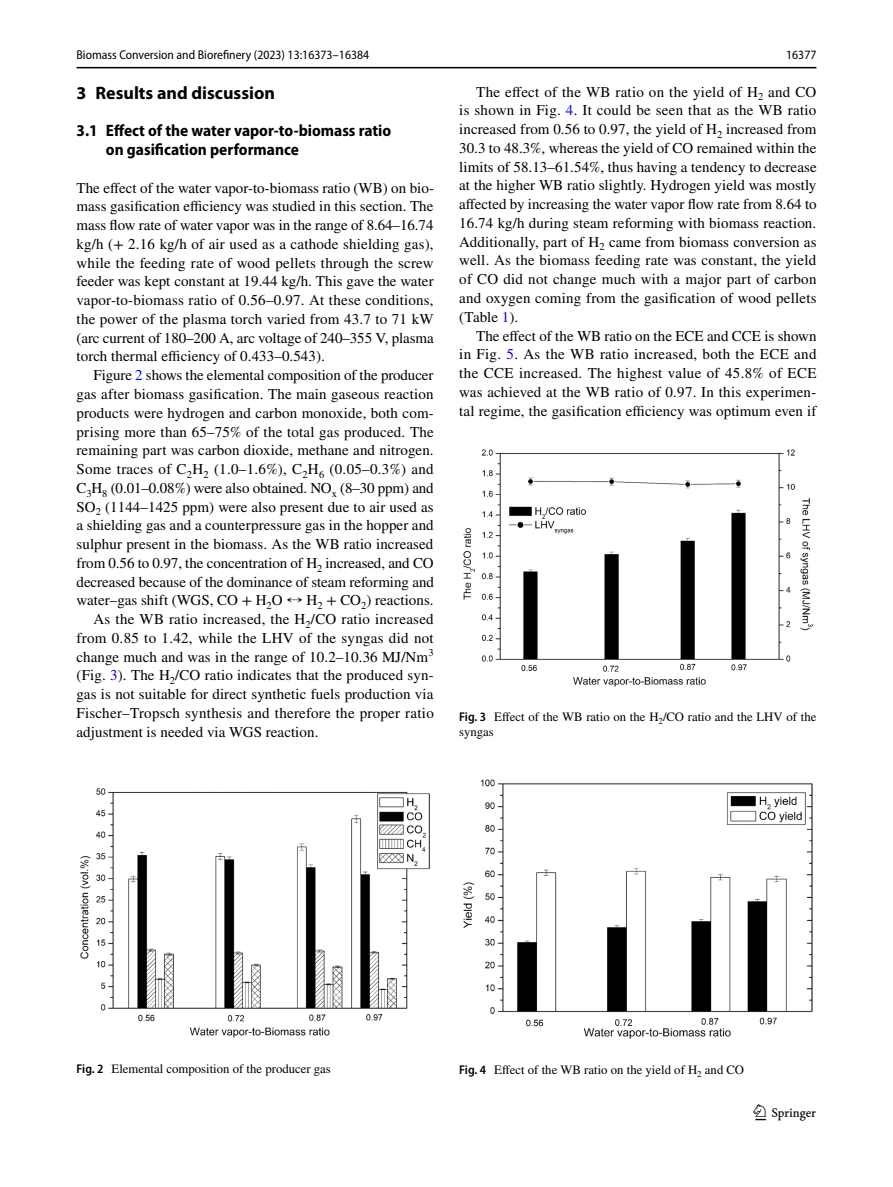
<style>
.page{position:relative;width:893px;height:1187px;background:#fff}
.page>*{position:absolute;margin:0;border:0;box-sizing:border-box;transform-origin:0 0}
.t1{font:22.5px "Springnew Regular 3";color:#000}
.t2{font:700 18px "Myriad Pro";color:#000}
.t3{font:700 semi-condensed 16.5px/18.8px "Myriad Pro";color:#000}
.t4{font:15px/18.8px "STIX";letter-spacing:.005em;color:#000;text-align:justify}
.t5{font:12.75px/15px "STIX";color:#000}
.t6{font:semi-condensed 12.75px "Myriad Pro";color:#000}
.s1{color:#00f}
.s2{font-family:"Code 2000"}
.s3{font-family:"Myriad Pro";font-weight:600;font-stretch:semi-condensed}
</style>
<div class="page">
<hr style="left:77px;top:67px;width:739px;height:1px;background:#000">
<img style="left:81px;top:788px;width:348px;height:249px">
<img style="left:463px;top:449px;width:349px;height:237px">
<img style="left:463px;top:780px;width:349px;height:258px">
<p class="t6" style="left:77px;top:48px;width:294px">Biomass Conversion and Biorefinery (2023) 13:16373–16384</p>
<p class="t6" style="left:786px;top:48px;width:32px">16377</p>
<p class="t2" style="left:77px;top:81px;width:200px">3 Results and discussion</p>
<p class="t3" style="left:106px;top:122px;width:287px;text-indent:-29px">3.1 Effect of the water vapor‑to‑biomass ratio on gasification performance</p>
<p class="t4" style="left:77px;top:179px;width:359px">The effect of the water vapor-to-biomass ratio (WB) on bio&shy;mass gasification efficiency was studied in this section. The mass flow rate of water vapor was in the range of 8.64–16.74 kg/h (+ 2.16 kg/h of air used as a cathode shielding gas), while the feeding rate of wood pellets through the screw feeder was kept constant at 19.44 kg/h. This gave the water vapor-to-biomass ratio of 0.56–0.97. At these conditions, the power of the plasma torch varied from 43.7 to 71 kW (arc current of 180–200 A, arc voltage of 240–355 V, plasma torch thermal efficiency of 0.433–0.543).</p>
<p class="t4" style="left:94px;top:367px;width:341px">Figure <span class="s1">2</span> shows the elemental composition of the producer</p>
<p class="t4" style="left:77px;top:385px;width:359px">gas after biomass gasification. The main gaseous reaction</p>
<p class="t4" style="left:77px;top:404px;width:359px">products were hydrogen and carbon monoxide, both com-</p>
<p class="t4" style="left:77px;top:423px;width:359px">prising more than 65–75% of the total gas produced. The</p>
<p class="t4" style="left:77px;top:442px;width:359px">remaining part was carbon dioxide, methane and nitrogen.</p>
<p class="t4" style="left:77px;top:460px;width:359px">Some traces of C<sub>2</sub>H<sub>2</sub> (1.0–1.6%), C<sub>2</sub>H<sub>6</sub> (0.05–0.3%) and</p>
<p class="t4" style="left:77px;top:479px;width:359px">C<sub>3</sub>H<sub>8</sub> (0.01–0.08%) were also obtained. NO<sub>x</sub> (8–30 ppm) and</p>
<p class="t4" style="left:77px;top:498px;width:359px">SO<sub>2</sub> (1144–1425 ppm) were also present due to air used as</p>
<p class="t4" style="left:77px;top:517px;width:359px">a shielding gas and a counterpressure gas in the hopper and</p>
<p class="t4" style="left:77px;top:535px;width:358px">sulphur present in the biomass. As the WB ratio increased</p>
<p class="t4" style="left:77px;top:554px;width:359px">from 0.56 to 0.97, the concentration of H<sub>2</sub> increased, and CO</p>
<p class="t4" style="left:77px;top:573px;width:359px">decreased because of the dominance of steam reforming and</p>
<p class="t4" style="left:77px;top:592px;width:359px">water–gas shift (WGS, CO + H<sub>2</sub>O <span class="s2">↔</span> H<sub>2</sub> + CO<sub>2</sub>) reactions.</p>
<p class="t4" style="left:94px;top:610px;width:342px">As the WB ratio increased, the H<sub>2</sub>/CO ratio increased</p>
<p class="t4" style="left:77px;top:629px;width:359px">from 0.85 to 1.42, while the LHV of the syngas did not</p>
<p class="t4" style="left:77px;top:648px;width:359px">change much and was in the range of 10.2–10.36 MJ/Nm<sup>3</sup></p>
<p class="t4" style="left:77px;top:667px;width:359px">(Fig. <span class="s1">3</span>). The H<sub>2</sub>/CO ratio indicates that the produced syn-</p>
<p class="t4" style="left:77px;top:685px;width:358px">gas is not suitable for direct synthetic fuels production via</p>
<p class="t4" style="left:77px;top:704px;width:359px">Fischer–Tropsch synthesis and therefore the proper ratio</p>
<p class="t4" style="left:77px;top:723px;width:243px">adjustment is needed via WGS reaction.</p>
<p class="t4" style="left:459px;top:83px;width:359px;text-indent:17px">The effect of the WB ratio on the yield of H<sub>2</sub> and CO is shown in Fig. <span class="s1">4</span>. It could be seen that as the WB ratio increased from 0.56 to 0.97, the yield of H<sub>2</sub> increased from 30.3 to 48.3%, whereas the yield of CO remained within the limits of 58.13–61.54%, thus having a tendency to decrease at the higher WB ratio slightly. Hydrogen yield was mostly affected by increasing the water vapor flow rate from 8.64 to 16.74 kg/h during steam reforming with biomass reaction.<br>Additionally, part of H<sub>2</sub> came from biomass conversion as well. As the biomass feeding rate was constant, the yield of CO did not change much with a major part of carbon and oxygen coming from the gasification of wood pellets (Table <span class="s1">1</span>).</p>
<p class="t4" style="left:459px;top:327px;width:359px;text-indent:17px">The effect of the WB ratio on the ECE and CCE is shown in Fig. <span class="s1">5</span>. As the WB ratio increased, both the ECE and the CCE increased. The highest value of 45.8% of ECE was achieved at the WB ratio of 0.97. In this experimen&shy;tal regime, the gasification efficiency was optimum even if</p>
<p class="t5" style="left:459px;top:710px;width:359px"><span class="s3">Fig. 3</span> Effect of the WB ratio on the H<sub>2</sub>/CO ratio and the LHV of the syngas</p>
<p class="t5" style="left:77px;top:1061px;width:256px"><span class="s3">Fig. 2</span> Elemental composition of the producer gas</p>
<p class="t5" style="left:459px;top:1062px;width:286px"><span class="s3">Fig. 4</span> Effect of the WB ratio on the yield of H<sub>2</sub> and CO</p>
<h1 class="t1" style="left:755px;top:1104px;width:62px">1 3</h1>
</div>
